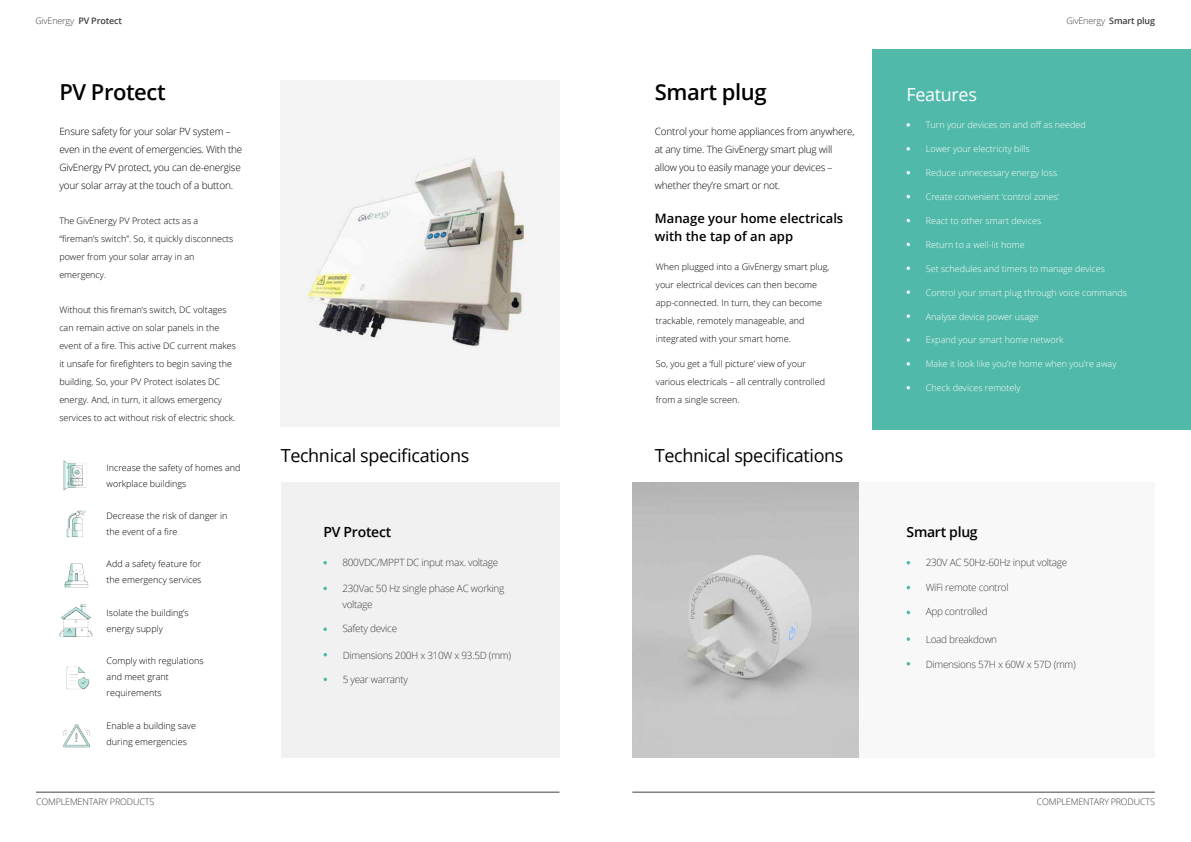
<style>
.page{position:relative;width:1191px;height:842px;background:#fff}
.page>*{position:absolute;margin:0;border:0;box-sizing:border-box;transform-origin:0 0}
.t1{font:600 22px "Open Sans";letter-spacing:-.02em;color:#000}
.t2{font:18px "Open Sans";letter-spacing:-.02em;color:#000}
.t3{font:18px "Open Sans";letter-spacing:-.02em;color:#fff}
.t4{font:600 14px "Open Sans";letter-spacing:-.02em;color:#000}
.t5{font:600 13px/18px "Open Sans";color:#000}
.t6{font:300 10px/18px "Open Sans";letter-spacing:-.02em;color:#000}
.t7{font:300 10px/16px "Open Sans";letter-spacing:-.03em;color:#3f3f40}
.t8{font:300 9px/18px "Open Sans";color:#000}
.t9{font:300 9px "Open Sans";color:#fff}
.t10{font:300 9px "Open Sans";letter-spacing:-.02em;color:#3f3f40}
.s1{font-weight:600}
</style>
<div class="page">
<div style="left:872px;top:49px;width:318px;height:380px;background:#51b9aa"></div>
<div style="left:856px;top:482px;width:299px;height:275px;background:#f8f8f8"></div>
<div style="left:281px;top:482px;width:278px;height:275px;background:#f1f1f1"></div>
<img style="left:281px;top:81px;width:278px;height:345px">
<hr style="left:36px;top:792px;width:523px;height:1px;background:#404040">
<hr style="left:632px;top:792px;width:523px;height:1px;background:#404040">
<img style="left:63px;top:460px;width:23px;height:31px">
<img style="left:66px;top:510px;width:20px;height:27px">
<img style="left:64px;top:563px;width:25px;height:25px">
<img style="left:59px;top:604px;width:34px;height:33px">
<img style="left:63px;top:724px;width:28px;height:24px">
<img style="left:66px;top:666px;width:24px;height:24px">
<svg style="left:906px;top:586px;width:4px;height:3px"></svg>
<svg style="left:906px;top:611px;width:4px;height:3px"></svg>
<svg style="left:906px;top:637px;width:4px;height:4px"></svg>
<svg style="left:323px;top:561px;width:4px;height:3px"></svg>
<svg style="left:323px;top:587px;width:4px;height:3px"></svg>
<svg style="left:323px;top:627px;width:4px;height:4px"></svg>
<svg style="left:323px;top:653px;width:4px;height:3px"></svg>
<svg style="left:323px;top:678px;width:4px;height:3px"></svg>
<img style="left:632px;top:482px;width:226px;height:275px">
<svg style="left:906px;top:123px;width:4px;height:4px"></svg>
<svg style="left:906px;top:314px;width:4px;height:4px"></svg>
<svg style="left:906px;top:290px;width:4px;height:4px"></svg>
<svg style="left:906px;top:195px;width:4px;height:3px"></svg>
<svg style="left:906px;top:338px;width:4px;height:4px"></svg>
<svg style="left:906px;top:219px;width:4px;height:3px"></svg>
<svg style="left:906px;top:362px;width:4px;height:4px"></svg>
<svg style="left:906px;top:243px;width:4px;height:3px"></svg>
<p class="t10" style="left:35px;top:17px;width:88px">GivEnergy <span class="s1">PV Protect</span></p>
<p class="t10" style="left:1066px;top:17px;width:90px">GivEnergy <span class="s1">Smart plug</span></p>
<h1 class="t1" style="left:59px;top:83px;width:108px">PV Protect</h1>
<h1 class="t1" style="left:655px;top:83px;width:113px">Smart plug</h1>
<p class="t6" style="left:59px;top:124px;width:185px">Ensure safety for your solar PV system – even in the event of emergencies. With the GivEnergy PV protect, you can de-energise your solar array at the touch of a button.</p>
<p class="t6" style="left:655px;top:124px;width:201px">Control your home appliances from anywhere, at any time. The GivEnergy smart plug will allow you to easily manage your devices – whether they’re smart or not.</p>
<p class="t8" style="left:59px;top:213px;width:176px">The GivEnergy PV Protect acts as a “fireman’s switch”. So, it quickly disconnects power from your solar array in an emergency.</p>
<p class="t8" style="left:59px;top:301px;width:178px">Without this fireman’s switch, DC voltages can remain active on solar panels in the event of a fire. This active DC current makes it unsafe for firefighters to begin saving the building. So, your PV Protect isolates DC energy. And, in turn, it allows emergency services to act without risk of electric shock.</p>
<p class="t8" style="left:107px;top:460px;width:135px;line-height:16px">Increase the safety of homes and workplace buildings</p>
<h3 class="t5" style="left:655px;top:210px;width:190px">Manage your home electricals with the tap of an app</h3>
<p class="t8" style="left:656px;top:259px;width:175px">When plugged into a GivEnergy smart plug, your electrical devices can then become app-connected. In turn, they can become trackable, remotely manageable, and integrated with your smart home.</p>
<p class="t8" style="left:656px;top:356px;width:171px">So, you get a ‘full picture’ view of your various electricals – all centrally controlled from a single screen.</p>
<h2 class="t2" style="left:281px;top:443px;width:190px">Technical specifications</h2>
<h2 class="t2" style="left:655px;top:443px;width:190px">Technical specifications</h2>
<h2 class="t3" style="left:906px;top:87px;width:72px">Features</h2>
<p class="t9" style="left:926px;top:119px;width:161px">Turn your devices on and off as needed</p>
<p class="t9" style="left:926px;top:143px;width:105px">Lower your electricity bills</p>
<p class="t9" style="left:926px;top:169px;width:133px">Reduce unnecessary energy loss</p>
<p class="t9" style="left:926px;top:193px;width:135px">Create convenient ‘control zones’</p>
<p class="t9" style="left:926px;top:217px;width:117px">React to other smart devices</p>
<p class="t9" style="left:926px;top:238px;width:100px">Return to a well-lit home</p>
<p class="t9" style="left:926px;top:265px;width:181px">Set schedules and timers to manage devices</p>
<p class="t9" style="left:926px;top:289px;width:203px">Control your smart plug through voice commands</p>
<p class="t9" style="left:926px;top:313px;width:114px">Analyse device power usage</p>
<p class="t9" style="left:926px;top:336px;width:139px">Expand your smart home network</p>
<p class="t9" style="left:926px;top:360px;width:192px">Make it look like you’re home when you’re away</p>
<p class="t9" style="left:926px;top:384px;width:96px">Check devices remotely</p>
<p class="t8" style="left:107px;top:509px;width:122px;line-height:16px">Decrease the risk of danger in the event of a fire</p>
<p class="t8" style="left:107px;top:557px;width:96px;line-height:16px">Add a safety feature for the emergency services</p>
<p class="t8" style="left:107px;top:605px;width:84px;line-height:16px">Isolate the building’s energy supply</p>
<p class="t8" style="left:107px;top:654px;width:98px;line-height:16px">Comply with regulations and meet grant requirements</p>
<p class="t8" style="left:107px;top:719px;width:91px;line-height:16px">Enable a building save during emergencies</p>
<h3 class="t4" style="left:323px;top:526px;width:69px">PV Protect</h3>
<h3 class="t4" style="left:906px;top:526px;width:73px">Smart plug</h3>
<p class="t7" style="left:342px;top:555px;width:157px">800VDC/MPPT DC input max. voltage</p>
<p class="t7" style="left:342px;top:581px;width:163px">230Vac 50 Hz single phase AC working voltage</p>
<p class="t7" style="left:342px;top:622px;width:56px">Safety device</p>
<p class="t7" style="left:343px;top:648px;width:170px">Dimensions 200H x 310W x 93.5D (mm)</p>
<p class="t7" style="left:343px;top:672px;width:67px">5 year warranty</p>
<p class="t7" style="left:925px;top:554px;width:143px">230V AC 50Hz-60Hz input voltage</p>
<p class="t7" style="left:925px;top:580px;width:85px">WiFi remote control</p>
<p class="t7" style="left:925px;top:605px;width:64px">App controlled</p>
<p class="t7" style="left:926px;top:631px;width:73px">Load breakdown</p>
<p class="t7" style="left:926px;top:657px;width:151px">Dimensions 57H x 60W x 57D (mm)</p>
<p class="t10" style="left:36px;top:796px;width:120px">COMPLEMENTARY PRODUCTS</p>
<p class="t10" style="left:1036px;top:796px;width:120px">COMPLEMENTARY PRODUCTS</p>
</div>
